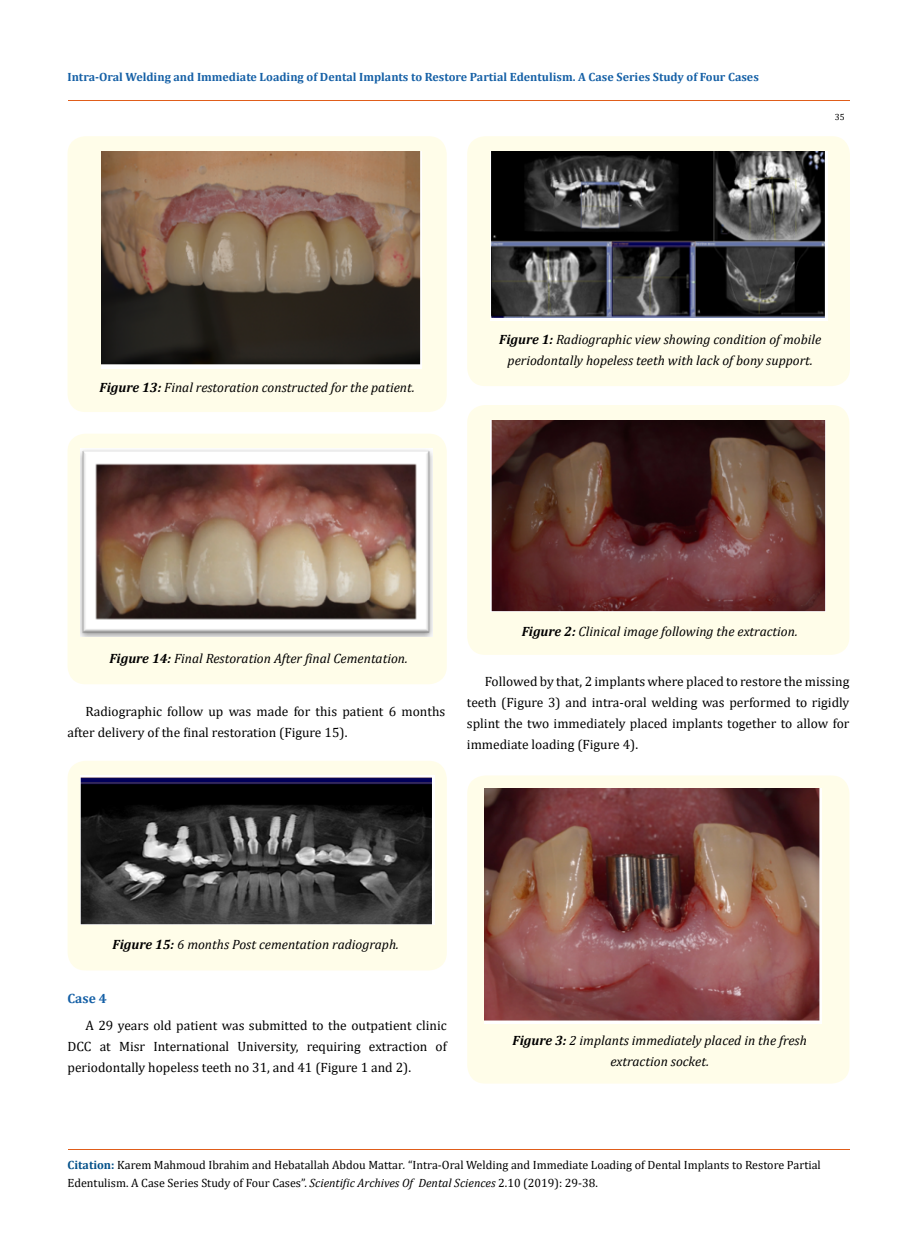
<style>
.page{position:relative;width:917px;height:1260px;background:#fff}
.page>*{position:absolute;margin:0;border:0;box-sizing:border-box;transform-origin:0 0}
.t1{font:13.5px/21px "Cambria";color:#000;text-align:justify}
.t2{font:italic 13.5px/21px "Cambria";color:#000;text-align:center}
.t3{font:700 13.5px "Cambria";color:#1560a6}
.t4{font:12px/18px "Cambria";color:#000}
.t5{font:700 12px "Cambria";color:#1560a6}
.t6{font:9px "Cambria";color:#000}
.s1{font-weight:700}
.s2{font-weight:700;color:#035089}
.s3{font-style:italic}
</style>
<div class="page">
<hr style="left:68px;top:101px;width:781px;height:1px;background:#e05d1a">
<div style="left:67px;top:136px;width:380px;height:276px;background:#fffde9;border-radius:18px"></div>
<img style="left:101px;top:151px;width:320px;height:218px">
<div style="left:67px;top:434px;width:380px;height:250px;background:#fffde9;border-radius:18px"></div>
<div style="left:68px;top:761px;width:379px;height:210px;background:#fffde9;border-radius:18px"></div>
<img style="left:80px;top:776px;width:354px;height:148px">
<img style="left:80px;top:448px;width:352px;height:188px">
<div style="left:467px;top:136px;width:383px;height:250px;background:#fffde9;border-radius:18px"></div>
<img style="left:490px;top:151px;width:337px;height:169px">
<div style="left:467px;top:405px;width:382px;height:250px;background:#fffde9;border-radius:18px"></div>
<img style="left:490px;top:421px;width:335px;height:191px">
<div style="left:467px;top:776px;width:382px;height:308px;background:#fffde9;border-radius:18px"></div>
<img style="left:484px;top:789px;width:337px;height:234px">
<hr style="left:68px;top:1149px;width:781px;height:1px;background:#e05d1a">
<p class="t5" style="left:68px;top:68px;width:692px">Intra-Oral Welding and Immediate Loading of Dental Implants to Restore Partial Edentulism. A Case Series Study of Four Cases</p>
<p class="t6" style="left:834px;top:112px;width:11px">35</p>
<p class="t2" style="left:100px;top:376px;width:316px"><span class="s1">Figure 13:</span> Final restoration constructed for the patient.</p>
<p class="t2" style="left:499px;top:328px;width:323px"><span class="s1">Figure 1:</span> Radiographic view showing condition of mobile periodontally hopeless teeth with lack of bony support.</p>
<p class="t2" style="left:109px;top:648px;width:300px"><span class="s1">Figure 14:</span> Final Restoration After final Cementation.</p>
<p class="t2" style="left:521px;top:621px;width:277px"><span class="s1">Figure 2:</span> Clinical image following the extraction.</p>
<p class="t1" style="left:67px;top:701px;width:379px;text-indent:18px">Radiographic follow up was made for this patient 6 months after delivery of the final restoration (Figure 15).</p>
<p class="t1" style="left:467px;top:671px;width:384px;text-indent:18px">Followed by that, 2 implants where placed to restore the missing teeth (Figure 3) and intra-oral welding was performed to rigidly splint the two immediately placed implants together to allow for immediate loading (Figure 4).</p>
<p class="t2" style="left:112px;top:933px;width:288px"><span class="s1">Figure 15:</span> 6 months Post cementation radiograph.</p>
<p class="t3" style="left:67px;top:989px;width:41px">Case 4</p>
<p class="t1" style="left:67px;top:1015px;width:381px;text-indent:18px">A 29 years old patient was submitted to the outpatient clinic DCC at Misr International University, requiring extraction of periodontally hopeless teeth no 31, and 41 (Figure 1 and 2).</p>
<p class="t2" style="left:512px;top:1030px;width:296px"><span class="s1">Figure 3:</span> 2 implants immediately placed in the fresh extraction socket.</p>
<p class="t4" style="left:68px;top:1155px;width:754px"><span class="s2">Citation:</span> Karem Mahmoud Ibrahim and Hebatallah Abdou Mattar<span class="s3">.</span> “Intra-Oral Welding and Immediate Loading of Dental Implants to Restore Partial<br>Edentulism. A Case Series Study of Four Cases”. <span class="s3">Scientific Archives Of Dental Sciences</span> 2.10 (2019): 29-38.</p>
</div>
